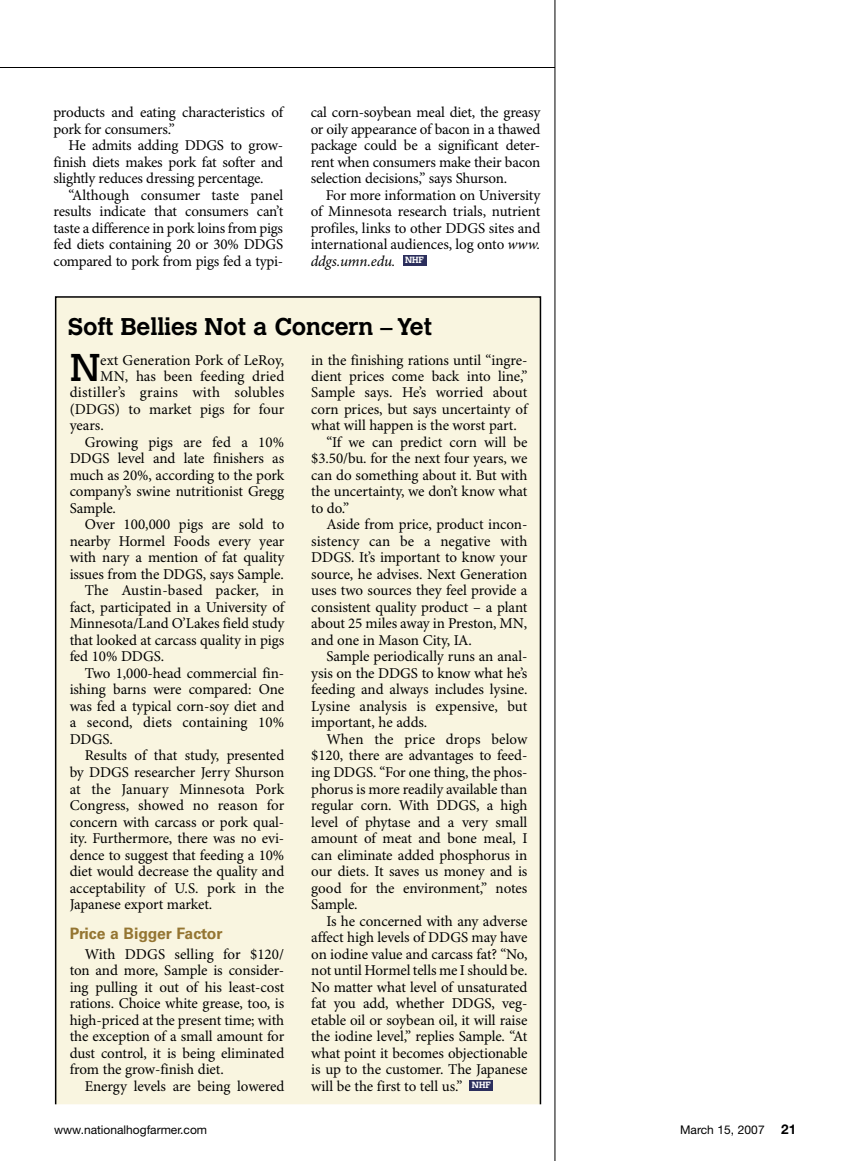
<style>
.page{position:relative;width:851px;height:1161px;background:#fff}
.page>*{position:absolute;margin:0;border:0;box-sizing:border-box;transform-origin:0 0}
.Fea_Body{font:38.4px "Calvert";color:#000}
.Fea_Sidebar_Head_1{font:700 24px "Calvert";letter-spacing:-.005em;color:#000}
.Fea_Subhead{font:700 15.75px "Univers";letter-spacing:-.005em;color:#947532}
.Fea_Body-2{font:15px/16.5px "Minion Pro";letter-spacing:-.01em;color:#000;text-align:justify}
.Fea_Body-3{font:15px "Minion Pro";letter-spacing:.02em;color:#000}
.t1{font:12px "Helvetica Neue";color:#000}
.t2{font:700 9px "Calvert";color:#fff}
.s1{font-style:italic}
.s2{font-weight:700;font-size:13.5px}
</style>
<div class="page">
<hr style="left:0;top:67px;width:555px;height:1px;background:#000">
<div style="left:54px;top:296px;width:488px;height:809px;background:#f9f5e0"></div>
<div style="left:469px;top:1080px;width:24px;height:10px;background:#2c2f5d"></div>
<hr style="left:554px;top:0;width:1px;height:1161px;background:#000">
<div style="left:403px;top:255px;width:23px;height:10px;background:#2c2f5d"></div>
<p class="Fea_Body-2" style="left:54px;top:105px;width:231px">products and eating characteristics of pork for consumers.”</p>
<p class="Fea_Body-2" style="left:54px;top:138px;width:231px;text-indent:15px">He admits adding DDGS to grow&shy;finish diets makes pork fat softer and slightly reduces dressing percentage.</p>
<p class="Fea_Body-2" style="left:54px;top:187px;width:231px;text-indent:15px">“Although consumer taste panel results indicate that consumers can’t taste a difference in pork loins from pigs fed diets containing 20 or 30% DDGS compared to pork from pigs fed a typi-</p>
<p class="Fea_Body-2" style="left:311px;top:105px;width:231px">cal corn-soybean meal diet, the greasy or oily appearance of bacon in a thawed package could be a significant deter&shy;rent when consumers make their bacon selection decisions,” says Shurson.</p>
<p class="Fea_Body-2" style="left:311px;top:187px;width:231px;text-indent:15px">For more information on University of Minnesota research trials, nutrient profiles, links to other DDGS sites and international audiences, log onto <span class="s1">www. ddgs.umn.edu.</span></p>
<p class="t2" style="left:405px;top:255px;width:20px">NHF</p>
<p class="Fea_Sidebar_Head_1" style="left:68px;top:312px;width:365px">Soft Bellies Not a Concern – Yet</p>
<p class="Fea_Body" style="left:70px;top:345px;width:32px">N</p>
<p class="Fea_Body-2" style="left:100px;top:352px;width:185px">ext Generation Pork of LeRoy,</p>
<p class="Fea_Body-2" style="left:311px;top:352px;width:218px">in the finishing rations until “ingre&shy;dient prices come back into line,” Sample says. He’s worried about corn prices, but says uncertainty of what will happen is the worst part.</p>
<p class="Fea_Body-2" style="left:311px;top:435px;width:218px;text-indent:15px">“If we can predict corn will be $3.50/bu. for the next four years, we can do something about it. But with the uncertainty, we don’t know what to do.”</p>
<p class="Fea_Body-2" style="left:311px;top:517px;width:218px;text-indent:15px">Aside from price, product incon&shy;sistency can be a negative with DDGS. It’s important to know your source, he advises. Next Generation uses two sources they feel provide a consistent quality product – a plant about 25 miles away in Preston, MN, and one in Mason City, IA.</p>
<p class="Fea_Body-2" style="left:311px;top:649px;width:218px;text-indent:15px">Sample periodically runs an anal&shy;ysis on the DDGS to know what he’s feeding and always includes lysine.<br>Lysine analysis is expensive, but important, he adds.</p>
<p class="Fea_Body-2" style="left:311px;top:732px;width:218px;text-indent:15px">When the price drops below $120, there are advantages to feed&shy;ing DDGS. “For one thing, the phos&shy;phorus is more readily available than regular corn. With DDGS, a high level of phytase and a very small amount of meat and bone meal, I can eliminate added phosphorus in our diets. It saves us money and is good for the environment,” notes Sample.</p>
<p class="Fea_Body-2" style="left:311px;top:913px;width:218px;text-indent:15px">Is he concerned with any adverse affect high levels of DDGS may have on iodine value and carcass fat? “No, not until Hormel tells me I should be.<br>No matter what level of unsaturated fat you add, whether DDGS, veg&shy;etable oil or soybean oil, it will raise the iodine level,” replies Sample. “At what point it becomes objectionable is up to the customer. The Japanese will be the first to tell us.”</p>
<p class="Fea_Body-2" style="left:100px;top:369px;width:185px">MN, has been feeding dried</p>
<p class="Fea_Body-3" style="left:70px;top:384px;width:216px">distiller’s grains with solubles</p>
<p class="Fea_Body-2" style="left:70px;top:402px;width:216px">(DDGS) to market pigs for four</p>
<p class="Fea_Body-2" style="left:70px;top:418px;width:36px">years.</p>
<p class="Fea_Body-2" style="left:70px;top:435px;width:216px;text-indent:15px">Growing pigs are fed a 10% DDGS level and late finishers as much as 20%, according to the pork company’s swine nutritionist Gregg Sample.</p>
<p class="Fea_Body-2" style="left:70px;top:517px;width:216px;text-indent:15px">Over 100,000 pigs are sold to nearby Hormel Foods every year with nary a mention of fat quality issues from the DDGS, says Sample.</p>
<p class="Fea_Body-2" style="left:70px;top:583px;width:216px;text-indent:15px">The Austin-based packer, in fact, participated in a University of Minnesota/Land O’Lakes field study that looked at carcass quality in pigs fed 10% DDGS.</p>
<p class="Fea_Body-2" style="left:70px;top:666px;width:216px;text-indent:15px">Two 1,000-head commercial fin&shy;ishing barns were compared: One was fed a typical corn-soy diet and a second, diets containing 10% DDGS.</p>
<p class="Fea_Body-2" style="left:70px;top:748px;width:216px;text-indent:15px">Results of that study, presented by DDGS researcher Jerry Shurson at the January Minnesota Pork Congress, showed no reason for concern with carcass or pork qual&shy;ity. Furthermore, there was no evi&shy;dence to suggest that feeding a 10% diet would decrease the quality and acceptability of U.S. pork in the Japanese export market.</p>
<p class="Fea_Subhead" style="left:70px;top:924px;width:154px">Price a Bigger Factor</p>
<p class="Fea_Body-2" style="left:70px;top:946px;width:216px;text-indent:15px">With DDGS selling for $120/ ton and more, Sample is consider&shy;ing pulling it out of his least-cost rations. Choice white grease, too, is high-priced at the present time; with the exception of a small amount for dust control, it is being eliminated from the grow-finish diet.</p>
<p class="Fea_Body-2" style="left:85px;top:1078px;width:201px">Energy levels are being lowered</p>
<p class="t2" style="left:472px;top:1080px;width:20px">NHF</p>
<p class="t1" style="left:54px;top:1123px;width:155px">www.nationalhogfarmer.com</p>
<p class="t1" style="left:680px;top:1123px;width:118px">March 15, 2007 <span class="s2">21</span></p>
</div>
